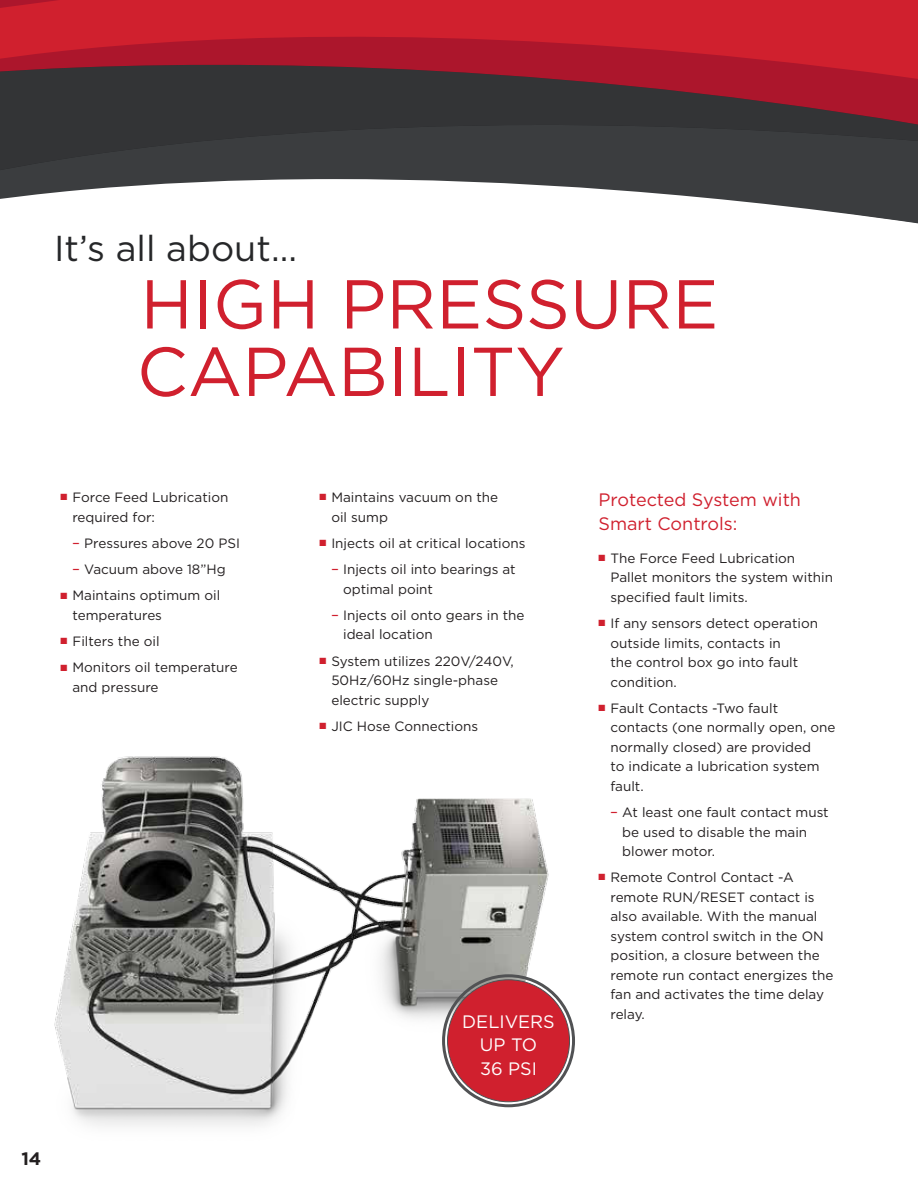
<style>
.page{position:relative;width:918px;height:1188px;background:#fff}
.page>*{position:absolute;margin:0;border:0;box-sizing:border-box;transform-origin:0 0}
.t1{font:69px/67.5px "Gotham";color:#d0202e}
.t2{font:36px "Gotham";color:#262729}
.t3{font:18px/24px "Gotham";color:#d0202e}
.t4{font:18px/23.2px "Gotham";color:#fff;text-align:center}
.t5{font:700 18px "Gotham";color:#231f20}
.t6{font:13.5px/19.5px "Gotham";color:#231f20}
.s1{color:#d0202e}
.s2{font-size:15px;color:#d0202e}
</style>
<div class="page">
<svg style="left:0;top:147px;width:918px;height:77px;fill:#3b3d3f"></svg>
<svg style="left:0;top:0;width:918px;height:147px;background:#812731"></svg>
<img style="left:54px;top:756px;width:512px;height:370px">
<div style="left:448px;top:980px;width:122px;height:122px;background:#d0202e;border-radius:50%"></div>
<div style="left:442px;top:974px;width:133px;height:133px;border:3px solid #515254;border-radius:50%"></div>
<h2 class="t2" style="left:54px;top:232px;width:245px">It’s all about…</h2>
<h1 class="t1" style="left:137px;top:274px;width:583px">HIGH PRESSURE<br>CAPABILITY</h1>
<p class="t6" style="left:72px;top:488px;width:157px;text-indent:-12px"><span class="s1">■</span> Force Feed Lubrication required for:</p>
<p class="t6" style="left:72px;top:534px;width:169px"><span class="s2">–</span> Pressures above 20 PSI</p>
<p class="t6" style="left:72px;top:560px;width:155px"><span class="s2">–</span> Vacuum above 18”Hg</p>
<p class="t6" style="left:72px;top:587px;width:149px;text-indent:-12px"><span class="s1">■</span> Maintains optimum oil temperatures</p>
<p class="t6" style="left:60px;top:632px;width:101px"><span class="s1">■</span> Filters the oil</p>
<p class="t6" style="left:72px;top:659px;width:167px;text-indent:-12px"><span class="s1">■</span> Monitors oil temperature and pressure</p>
<h3 class="t5" style="left:21px;top:1151px;width:21px">14</h3>
<p class="t6" style="left:331px;top:488px;width:168px;text-indent:-12px"><span class="s1">■</span> Maintains vacuum on the oil sump</p>
<p class="t6" style="left:319px;top:534px;width:208px"><span class="s1">■</span> Injects oil at critical locations</p>
<p class="t6" style="left:343px;top:560px;width:174px;text-indent:-12px"><span class="s2">–</span> Injects oil into bearings at optimal point</p>
<p class="t6" style="left:343px;top:606px;width:183px;text-indent:-12px"><span class="s2">–</span> Injects oil onto gears in the ideal location</p>
<p class="t6" style="left:331px;top:652px;width:184px;text-indent:-12px"><span class="s1">■</span> System utilizes 220V/240V,<br>50Hz/60Hz single-phase electric supply</p>
<p class="t6" style="left:319px;top:717px;width:160px"><span class="s1">■</span> JIC Hose Connections</p>
<h3 class="t4" style="left:462px;top:1011px;width:94px">DELIVERS<br>UP TO<br>36 PSI</h3>
<h3 class="t3" style="left:598px;top:488px;width:204px">Protected System with<br>Smart Controls:</h3>
<p class="t6" style="left:610px;top:549px;width:224px;text-indent:-12px"><span class="s1">■</span> The Force Feed Lubrication<br>Pallet monitors the system within specified fault limits.</p>
<p class="t6" style="left:610px;top:614px;width:209px;text-indent:-12px"><span class="s1">■</span> If any sensors detect operation outside limits, contacts in<br>the control box go into fault condition.</p>
<p class="t6" style="left:610px;top:699px;width:226px;text-indent:-12px"><span class="s1">■</span> Fault Contacts -Two fault contacts (one normally open, one normally closed) are provided<br>to indicate a lubrication system fault.</p>
<p class="t6" style="left:622px;top:803px;width:208px;text-indent:-12px"><span class="s2">–</span> At least one fault contact must be used to disable the main blower motor.</p>
<p class="t6" style="left:610px;top:868px;width:225px;text-indent:-12px"><span class="s1">■</span> Remote Control Contact -A remote RUN/RESET contact is also available. With the manual system control switch in the ON position, a closure between the remote run contact energizes the fan and activates the time delay relay.</p>
</div>
